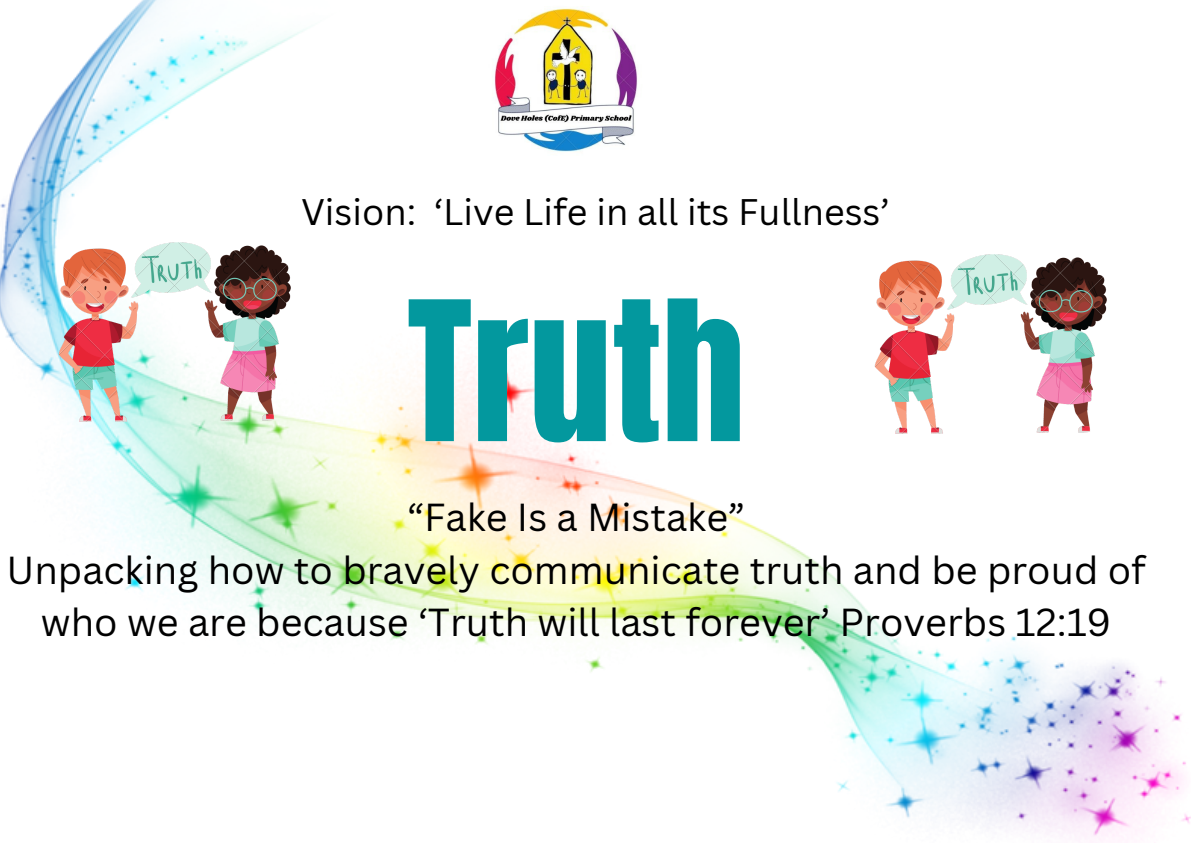
<style>
.page{position:relative;width:1191px;height:843px;background:#fff}
.page>*{position:absolute;margin:0;border:0;box-sizing:border-box;transform-origin:0 0}
.t1{font:165px "Anton";color:#03989e}
.t2{font:38px/52.5px "Canva Sans";color:#000;text-align:center}
.t3{font:36px "Canva Sans";color:#000}
</style>
<div class="page">
<img style="left:0;top:0;width:1190px;height:842px">
<img style="left:58px;top:242px;width:233px;height:179px">
<img style="left:873px;top:254px;width:233px;height:179px">
<img style="left:453px;top:0;width:225px;height:192px">
<p class="t3" style="left:301px;top:187px;width:590px">Vision: ‘Live Life in all its Fullness’</p>
<h1 class="t1" style="left:407px;top:253px;width:340px">Truth</h1>
<p class="t2" style="left:6px;top:490px;width:1140px">“Fake Is a Mistake”<br>Unpacking how to bravely communicate truth and be proud of who we are because ‘Truth will last forever’ Proverbs 12:19</p>
</div>
